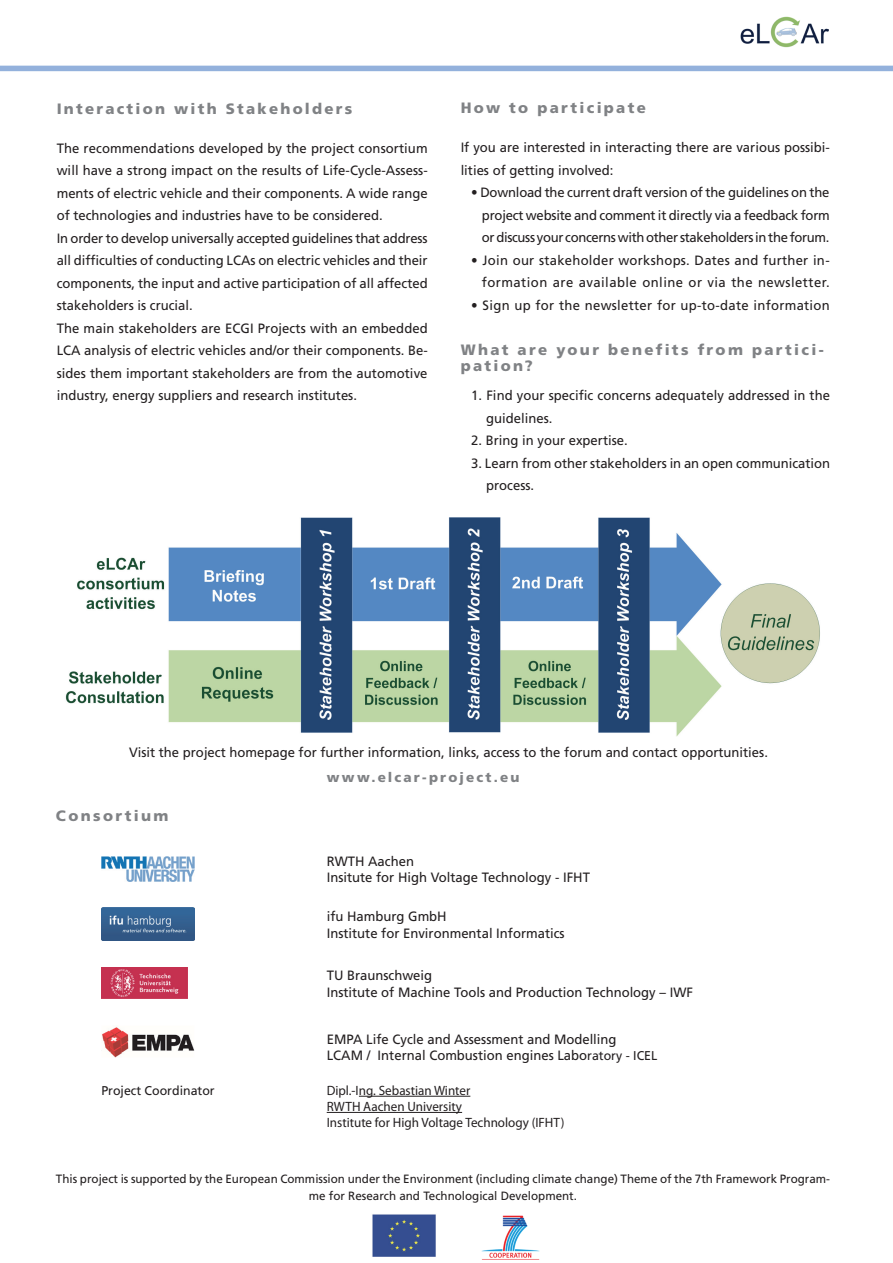
<style>
.page{position:relative;width:893px;height:1263px;background:#fff}
.page>*{position:absolute;margin:0;border:0;box-sizing:border-box;transform-origin:0 0}
.t1{font:900 15px/16.5px "Frutiger LT";letter-spacing:.15em;color:#808285}
.t2{font:13.5px/22.5px "Frutiger LT";color:#231f20}
.t3{font:13.5px/22.5px "Frutiger LT";letter-spacing:.035em;color:#231f20;text-align:right}
.t4{font:13.5px/16.2px "Myriad Pro";color:#231f20}
.t5{font:13.5px "Frutiger LT";letter-spacing:.02em;color:#231f20}
.t6{font:900 13.5px "Frutiger LT";letter-spacing:.16em;color:#808285}
.t7{font:12.75px "Frutiger LT";color:#231f20}
.t8{font:12px/16.5px "Frutiger LT";color:#231f20;text-align:center}
.s1{font-size:12.75px}
</style>
<div class="page">
<img style="left:741px;top:16px;width:87px;height:32px">
<img style="left:102px;top:856px;width:92px;height:25px">
<img style="left:102px;top:1027px;width:92px;height:30px">
<img style="left:102px;top:967px;width:86px;height:32px">
<img style="left:102px;top:907px;width:93px;height:33px">
<hr style="left:359px;top:1096px;width:111px;height:1px;background:#231f20">
<hr style="left:327px;top:1112px;width:135px;height:1px;background:#231f20">
<img style="left:372px;top:1214px;width:64px;height:43px">
<img style="left:481px;top:1215px;width:59px;height:45px">
<img style="left:65px;top:518px;width:755px;height:218px">
<div style="left:0;top:66px;width:893px;height:5px;background:#93b1dc"></div>
<p class="t1" style="left:57px;top:100px;width:297px">Interaction with Stakeholders</p>
<p class="t2" style="left:57px;top:137px;width:373px">The recommendations developed by the project consortium will have a strong impact on the results of Life-Cycle-Assess&shy;ments of electric vehicle and their components. A wide range of technologies and industries have to be considered.<br>In order to develop universally accepted guidelines that address all difficulties of conducting LCAs on electric vehicles and their components, the input and active participation of all affected stakeholders is crucial.<br>The main stakeholders are ECGI Projects with an embedded LCA analysis of electric vehicles and/or their components. Be&shy;sides them important stakeholders are from the automotive industry, energy suppliers and research institutes.</p>
<p class="t1" style="left:461px;top:99px;width:187px">How to participate</p>
<p class="t2" style="left:461px;top:136px;width:371px">If you are interested in interacting there are various possibi&shy;lities of getting involved:</p>
<p class="t2" style="left:482px;top:181px;width:349px;text-align:justify;text-indent:-11px">• Download the current draft version of the guidelines on the project website and comment it directly via a feedback form or discuss your concerns with other stakeholders in the forum.</p>
<p class="t3" style="left:471px;top:249px;width:360px">• Join our stakeholder workshops. Dates and further in&shy;formation are available online or via the newsletter.</p>
<p class="t5" style="left:471px;top:297px;width:360px">• Sign up for the newsletter for up-to-date information</p>
<p class="t1" style="left:461px;top:341px;width:365px">What are your benefits from partici&shy;pation?</p>
<p class="t2" style="left:486px;top:384px;width:345px;text-indent:-15px">1. Find your specific concerns adequately addressed in the guidelines.</p>
<p class="t2" style="left:471px;top:429px;width:158px">2. Bring in your expertise.</p>
<p class="t2" style="left:486px;top:452px;width:345px;text-indent:-15px">3. Learn from other stakeholders in an open communication process.</p>
<p class="t2" style="left:129px;top:741px;width:640px">Visit the project homepage for further information, links, access to the forum and contact opportunities.</p>
<p class="t1" style="left:56px;top:807px;width:114px">Consortium</p>
<p class="t7" style="left:101px;top:1083px;width:115px">Project Coordinator</p>
<p class="t6" style="left:327px;top:769px;width:194px">www.elcar-project.eu</p>
<p class="t2" style="left:327px;top:853px;width:265px;line-height:16.5px">RWTH Aachen<br>Insitute for High Voltage Technology - IFHT</p>
<p class="t2" style="left:327px;top:908px;width:239px;line-height:16.5px">ifu Hamburg GmbH<br>Institute for Environmental Informatics</p>
<p class="t2" style="left:327px;top:967px;width:368px;line-height:16.5px">TU Braunschweig<br>Institute of Machine Tools and Production Technology – IWF</p>
<p class="t2" style="left:327px;top:1031px;width:332px;line-height:16.5px">EMPA Life Cycle and Assessment and Modelling<br>LCAM / Internal Combustion engines Labo<span class="s1">ratory - ICEL</span></p>
<p class="t4" style="left:327px;top:1082px;width:239px">Dipl.-Ing. Sebastian Winter<br>RWTH Aachen University<br>Institute for High Voltage Technology (IFHT)</p>
<p class="t8" style="left:56px;top:1171px;width:776px">This project is supported by the European Commission under the Environment (including climate change) Theme of the 7th Framework Program&shy;me for Research and Technological Development.</p>
</div>
